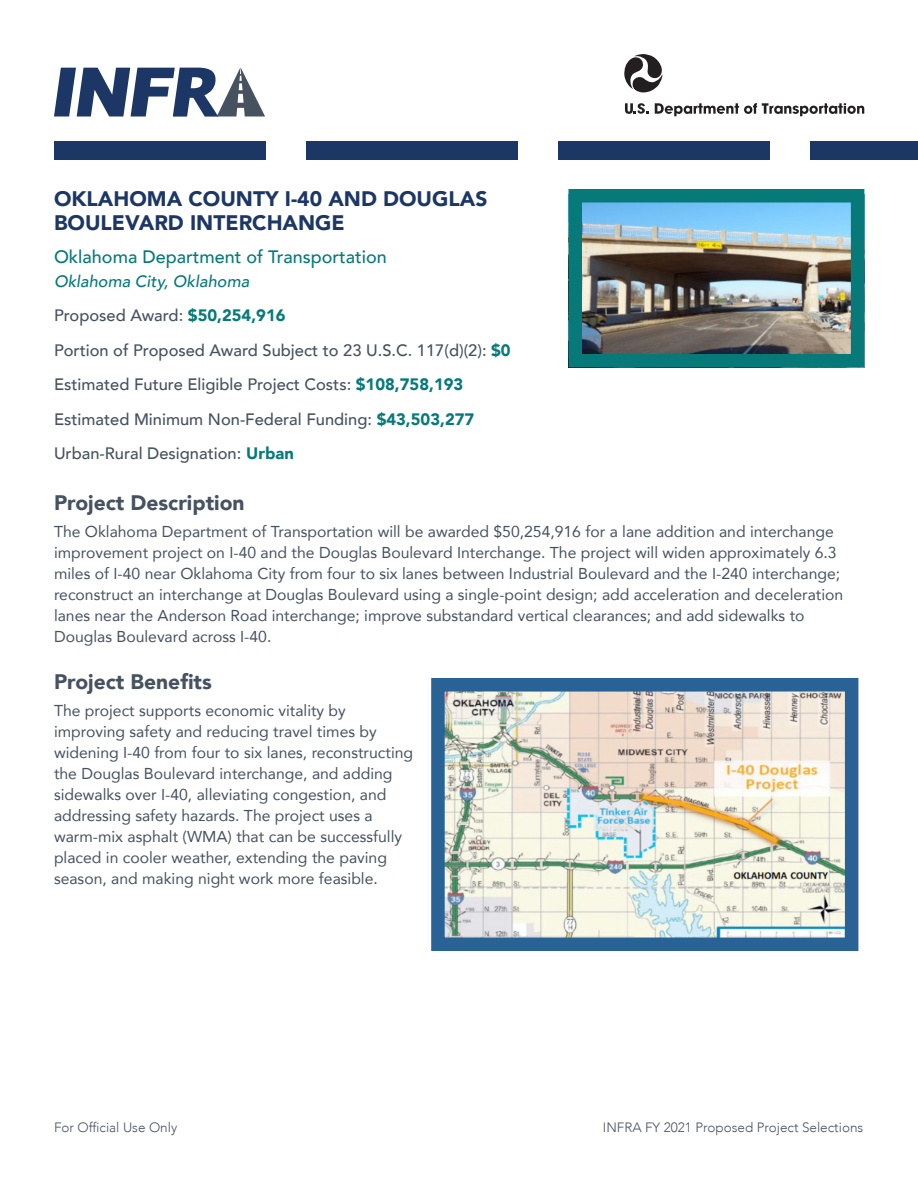
<style>
.page{position:relative;width:918px;height:1188px;background:#fff}
.page>*{position:absolute;margin:0;border:0;box-sizing:border-box;transform-origin:0 0}
.Award_Head{font:900 21px/24px "Avenir";color:#1c3666}
.Project_Head{font:900 21px "Avenir";color:#465260}
.Award_Recipient{font:500 18px "Avenir";color:#077979}
.Award_Amount{font:500 16.5px "Avenir";color:#465260}
.Award_Location{font:italic 500 16.5px "Avenir";color:#077979}
.t1{font:15.75px/21px "Avenir";color:#465260}
.t2{font:300 13.5px "Avenir";color:#465260}
.s1{font-weight:900;color:#077979}
</style>
<div class="page">
<div style="left:306px;top:141px;width:211px;height:19px;background:#1c3666"></div>
<div style="left:558px;top:141px;width:211px;height:19px;background:#1c3666"></div>
<div style="left:810px;top:141px;width:108px;height:19px;background:#1c3666"></div>
<svg style="left:54px;top:68px;width:211px;height:49px"></svg>
<div style="left:54px;top:141px;width:211px;height:19px;background:#1c3666"></div>
<svg style="left:624px;top:54px;width:39px;height:39px"></svg>
<svg style="left:625px;top:103px;width:24px;height:11px"></svg>
<svg style="left:655px;top:103px;width:209px;height:13px"></svg>
<img style="left:583px;top:204px;width:266px;height:149px">
<div style="left:568px;top:189px;width:296px;height:179px;border:14px solid #077979"></div>
<img style="left:446px;top:693px;width:397px;height:243px">
<div style="left:431px;top:678px;width:427px;height:273px;border:14px solid #296294"></div>
<p class="Award_Head" style="left:54px;top:186px;width:435px">OKLAHOMA COUNTY I-40 AND DOUGLAS<br>BOULEVARD INTERCHANGE</p>
<p class="Award_Recipient" style="left:54px;top:241px;width:334px">Oklahoma Department of Transportation</p>
<p class="Award_Location" style="left:54px;top:271px;width:197px">Oklahoma City, Oklahoma</p>
<p class="Award_Amount" style="left:54px;top:301px;width:233px">Proposed Award: <span class="s1">$50,254,916</span></p>
<p class="Award_Amount" style="left:54px;top:335px;width:458px">Portion of Proposed Award Subject to 23 U.S.C. 117(d)(2): <span class="s1">$0</span></p>
<p class="Award_Amount" style="left:54px;top:370px;width:411px">Estimated Future Eligible Project Costs: <span class="s1">$108,758,193</span></p>
<p class="Award_Amount" style="left:54px;top:404px;width:422px">Estimated Minimum Non-Federal Funding: <span class="s1">$43,503,277</span></p>
<p class="Award_Amount" style="left:54px;top:439px;width:241px">Urban-Rural Designation: <span class="s1">Urban</span></p>
<p class="Project_Head" style="left:54px;top:485px;width:192px">Project Description</p>
<p class="t1" style="left:54px;top:521px;width:791px">The Oklahoma Department of Transportation will be awarded $50,254,916 for a lane addition and interchange improvement project on I-40 and the Douglas Boulevard Interchange. The project will widen approximately 6.3 miles of I-40 near Oklahoma City from four to six lanes between Industrial Boulevard and the I-240 interchange; reconstruct an interchange at Douglas Boulevard using a single-point design; add acceleration and deceleration lanes near the Anderson Road interchange; improve substandard vertical clearances; and add sidewalks to Douglas Boulevard across I-40.</p>
<p class="Project_Head" style="left:54px;top:663px;width:159px">Project Benefits</p>
<p class="t1" style="left:54px;top:699px;width:361px">The project supports economic vitality by improving safety and reducing travel times by widening I-40 from four to six lanes, reconstructing the Douglas Boulevard interchange, and adding sidewalks over I-40, alleviating congestion, and addressing safety hazards. The project uses a warm-mix asphalt (WMA) that can be successfully placed in cooler weather, extending the paving season, and making night work more feasible.</p>
<p class="t2" style="left:54px;top:1119px;width:125px">For Official Use Only</p>
<p class="t2" style="left:603px;top:1119px;width:262px">INFRA FY 2021 Proposed Project Selections</p>
</div>
